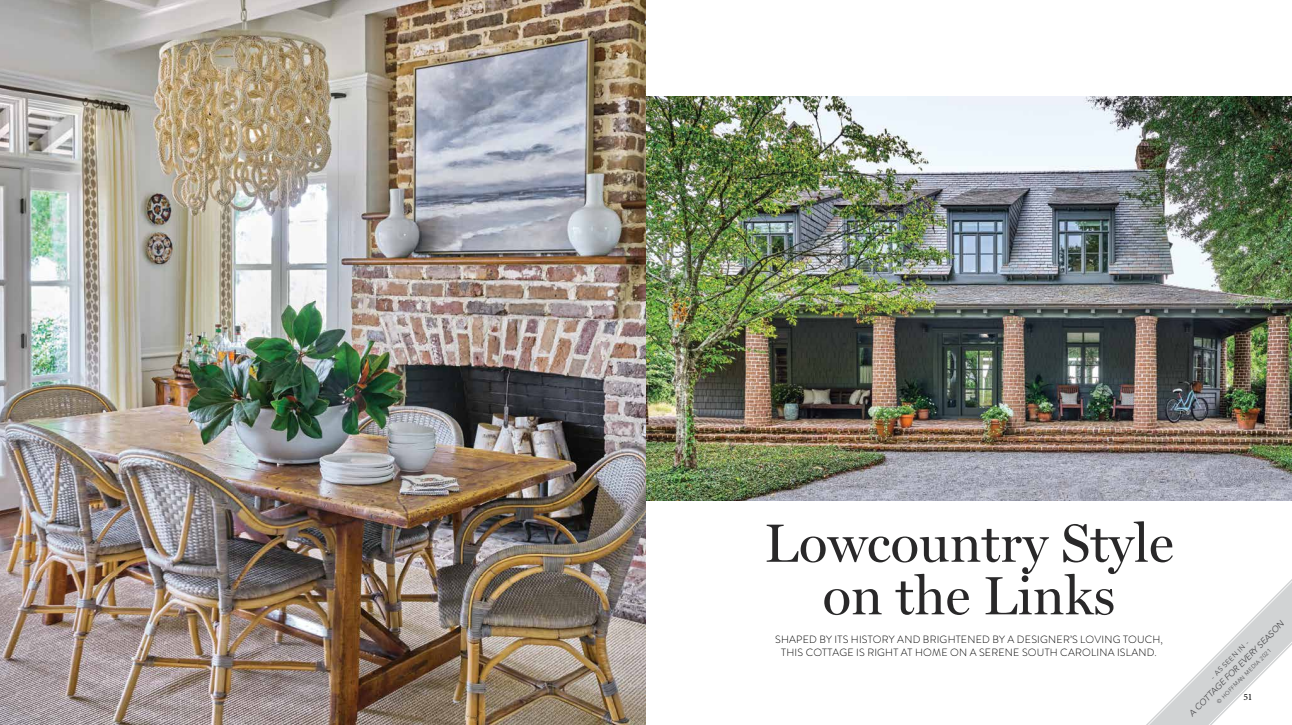
<style>
.page{position:relative;width:1292px;height:725px;background:#fff}
.page>*{position:absolute;margin:0;border:0;box-sizing:border-box;transform-origin:0 0}
.t1{font:54.34px/52.5px "Miller Display";color:#292829;text-align:center}
.t2{font:300 10.5px/13.1px "Brandon Grotesque";letter-spacing:.02em;color:#000;text-align:center}
.t3{font:9.62px "Minion Pro";color:#000}
.t4{font:italic 8.75px "Avenir";color:#4d4d4f}
.t5{font:7px "Avenir";color:#4d4d4f}
.t6{font:5.69px "Avenir";color:#4d4d4f}
</style>
<div class="page">
<img style="left:0;top:0;width:646px;height:724px">
<img style="left:646px;top:97px;width:646px;height:403px">
<svg style="left:1147px;top:579px;width:145px;height:145px"></svg>
<h1 class="t1" style="left:764px;top:516px;width:411px">Lowcountry Style on the Links</h1>
<p class="t2" style="left:775px;top:632px;width:389px">SHAPED BY ITS HISTORY AND BRIGHTENED BY A DESIGNER’S LOVING TOUCH,<br>THIS COTTAGE IS RIGHT AT HOME ON A SERENE SOUTH CAROLINA ISLAND.</p>
<p class="t5" style="left:1208px;top:674px;width:52px;rotate:-45deg">- AS SEEN IN -</p>
<p class="t4" style="left:1186px;top:710px;width:132px;rotate:-45deg">A COTTAGE FOR EVERY SEASON</p>
<p class="t6" style="left:1215px;top:699px;width:75px;rotate:-45deg">© HOFFMAN MEDIA 2021</p>
<p class="t3" style="left:1243px;top:690px;width:11px">51</p>
</div>
